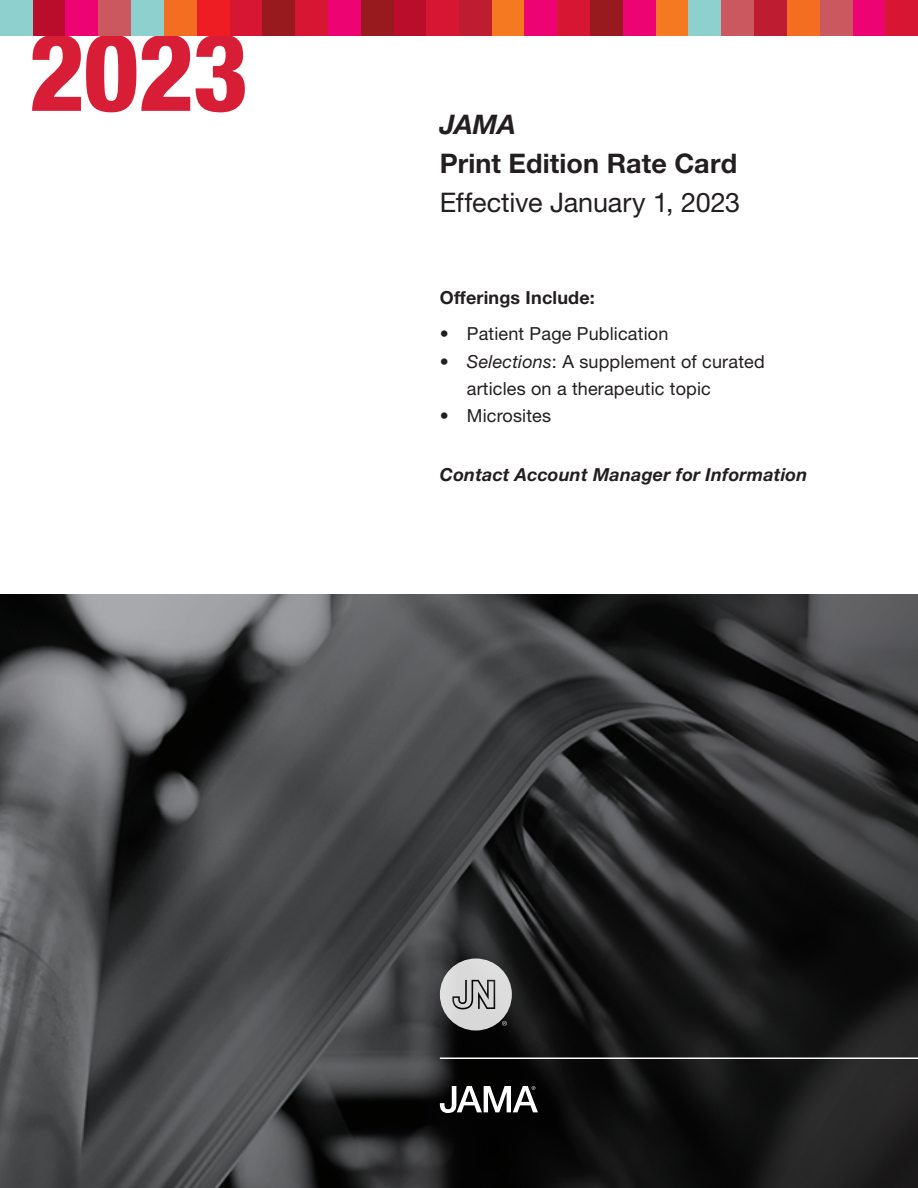
<style>
.page{position:relative;width:918px;height:1188px;background:#fff}
.page>*{position:absolute;margin:0;border:0;box-sizing:border-box;transform-origin:0 0}
.t1{font:800 condensed 108px "Helvetica Neue LT Pro";color:#d81e36}
.t2{font:27px "Helvetica Neue LT Pro";letter-spacing:-.01em;color:#231f20}
.t3{font:700 27px "Helvetica Neue LT Pro";letter-spacing:.005em;color:#231f20}
.t4{font:italic 700 27px "Helvetica Neue LT Pro";color:#231f20}
.t5{font:18px/27px "Helvetica Neue LT Pro";letter-spacing:.01em;color:#231f20}
.t6{font:italic 700 18px "Helvetica Neue LT Pro";letter-spacing:.01em;color:#231f20}
.t7{font:700 18px "Helvetica Neue LT Pro";letter-spacing:.01em;color:#231f20}
.s1{font-style:italic}
</style>
<div class="page">
<img style="left:0;top:594px;width:918px;height:594px">
<svg style="left:440px;top:1086px;width:98px;height:27px"></svg>
<svg style="left:440px;top:958px;width:72px;height:72px"></svg>
<hr style="left:440px;top:1058px;width:478px;height:1px;background:#fff">
<div style="left:33px;top:0;width:33px;height:36px;background:#ba0d2b"></div>
<div style="left:0;top:0;width:33px;height:36px;background:#8dd0ce"></div>
<div style="left:66px;top:0;width:32px;height:36px;background:#ed0372"></div>
<div style="left:98px;top:0;width:33px;height:36px;background:#cb575f"></div>
<div style="left:230px;top:0;width:32px;height:36px;background:#d71634"></div>
<div style="left:295px;top:0;width:33px;height:36px;background:#d71634"></div>
<div style="left:131px;top:0;width:33px;height:36px;background:#8dd0ce"></div>
<div style="left:262px;top:0;width:33px;height:36px;background:#981a1e"></div>
<div style="left:164px;top:0;width:33px;height:36px;background:#f36e21"></div>
<div style="left:197px;top:0;width:33px;height:36px;background:#ee1d23"></div>
<div style="left:328px;top:0;width:33px;height:36px;background:#ed0372"></div>
<div style="left:492px;top:0;width:33px;height:36px;background:#f47921"></div>
<div style="left:393px;top:0;width:33px;height:36px;background:#ba0d2b"></div>
<div style="left:557px;top:0;width:33px;height:36px;background:#d71634"></div>
<div style="left:361px;top:0;width:32px;height:36px;background:#981a1e"></div>
<div style="left:525px;top:0;width:32px;height:36px;background:#ed0372"></div>
<div style="left:426px;top:0;width:33px;height:36px;background:#d71634"></div>
<div style="left:459px;top:0;width:33px;height:36px;background:#be1d31"></div>
<div style="left:590px;top:0;width:33px;height:36px;background:#981a1e"></div>
<div style="left:656px;top:0;width:32px;height:36px;background:#f47921"></div>
<div style="left:623px;top:0;width:33px;height:36px;background:#ed0372"></div>
<div style="left:688px;top:0;width:33px;height:36px;background:#8dd0ce"></div>
<div style="left:852px;top:0;width:33px;height:36px;background:#ed0372"></div>
<div style="left:754px;top:0;width:33px;height:36px;background:#be1d31"></div>
<div style="left:721px;top:0;width:33px;height:36px;background:#cb575f"></div>
<div style="left:885px;top:0;width:33px;height:36px;background:#d71634"></div>
<div style="left:787px;top:0;width:33px;height:36px;background:#f36e21"></div>
<div style="left:820px;top:0;width:32px;height:36px;background:#cb575f"></div>
<h1 class="t1" style="left:28px;top:6px;width:221px">2023</h1>
<h2 class="t4" style="left:440px;top:107px;width:78px">JAMA</h2>
<h2 class="t3" style="left:440px;top:146px;width:299px">Print Edition Rate Card</h2>
<h2 class="t2" style="left:440px;top:186px;width:302px">Effective January 1, 2023</h2>
<p class="t7" style="left:440px;top:286px;width:157px">Offerings Include:</p>
<p class="t5" style="left:440px;top:319px;width:230px">• Patient Page Publication</p>
<p class="t5" style="left:467px;top:348px;width:299px;text-indent:-27px"><span class="s1">• Selections</span>: A supplement of curated articles on a therapeutic topic</p>
<p class="t5" style="left:440px;top:402px;width:113px">• Microsites</p>
<p class="t6" style="left:440px;top:463px;width:369px">Contact Account Manager for Information</p>
</div>
